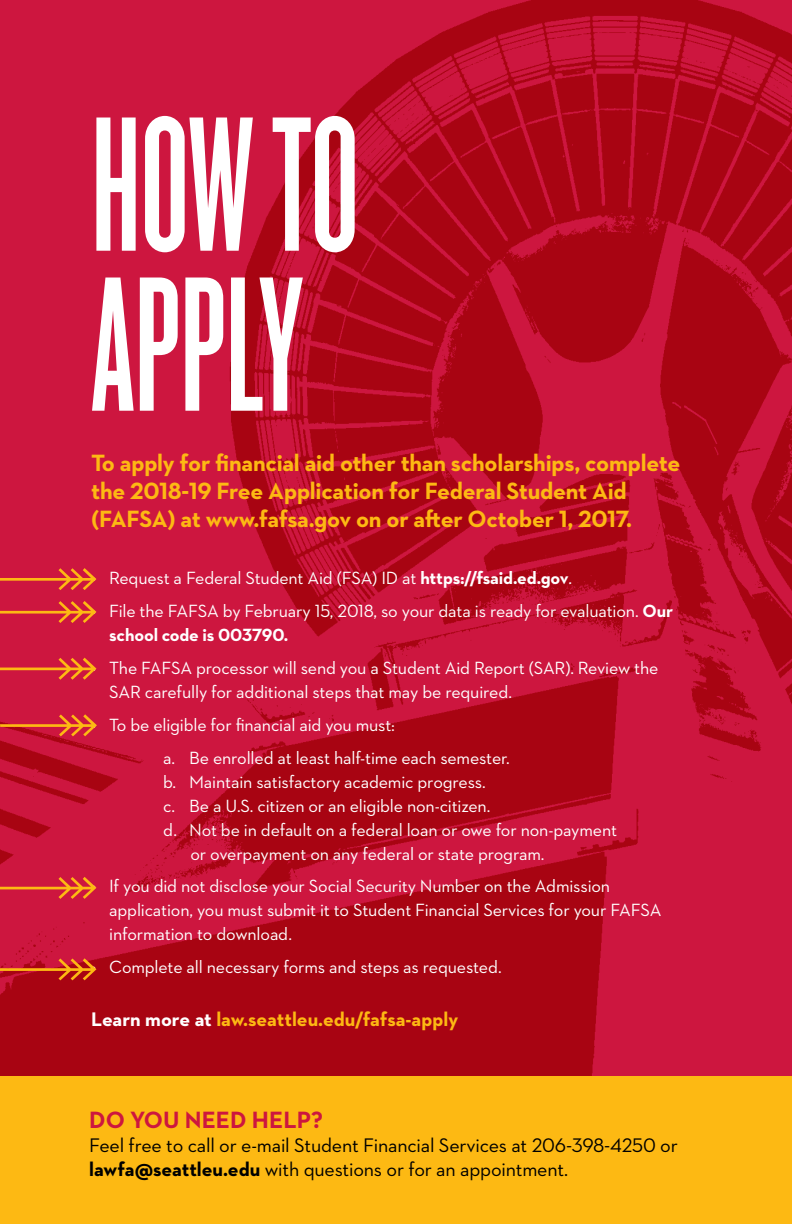
<style>
.page{position:relative;width:792px;height:1224px;background:#fff}
.page>*{position:absolute;margin:0;border:0;box-sizing:border-box;transform-origin:0 0}
.t1{font:200px/160px "Knockout 46 Flyweight";color:#fff}
.t2{font:700 24px/28px "Neutraface 2 Text";letter-spacing:-.01em;color:#fdb913}
.t3{font:700 24px "Neutraface 2 Text";color:#cd163f}
.t4{font:20px/24px "Neutraface 2 Text";letter-spacing:-.01em;color:#000}
.t5{font:700 20px "Neutraface 2 Text";color:#fdb913}
.t6{font:18px/24px "Neutraface 2 Text";letter-spacing:-.01em;color:#fff}
.s1{font-weight:700}
.s2{color:#fff}
</style>
<div class="page">
<div style="left:0;top:1070px;width:792px;height:154px;background:#fdb913"></div>
<img style="left:0;top:0;width:792px;height:1075px">
<svg style="left:0;top:568px;width:96px;height:22px;background:#d73935"></svg>
<svg style="left:0;top:601px;width:96px;height:22px;background:#d73935"></svg>
<svg style="left:0;top:658px;width:96px;height:22px;background:#d73935"></svg>
<svg style="left:0;top:714px;width:97px;height:22px;background:#d43731"></svg>
<svg style="left:0;top:877px;width:96px;height:22px;background:#d73935"></svg>
<svg style="left:0;top:958px;width:96px;height:22px;background:#c73121"></svg>
<h1 class="t1" style="left:91px;top:102px;width:269px">HOW TO<br>APPLY</h1>
<h2 class="t2" style="left:91px;top:448px;width:591px">To apply for financial aid other than scholarships, complete the 2018-19 Free Application for Federal Student Aid (FAFSA) at www.fafsa.gov on or after October 1, 2017.</h2>
<p class="t6" style="left:91px;top:565px;width:482px">• Request a Federal Student Aid (FSA) ID at <span class="s1">https://fsaid.ed.gov</span>.</p>
<p class="t6" style="left:109px;top:598px;width:565px;text-indent:-18px">• File the FAFSA by February 15, 2018, so your data is ready for evaluation. <span class="s1">Our school code is 003790.</span></p>
<p class="t6" style="left:109px;top:655px;width:551px;text-indent:-18px">• The FAFSA processor will send you a Student Aid Report (SAR). Review the<br>SAR carefully for additional steps that may be required.</p>
<p class="t6" style="left:163px;top:708px;width:348px;line-height:33px;text-indent:-72px">• To be eligible for financial aid you must:<br>a. Be enrolled at least half-time each semester.</p>
<p class="t6" style="left:163px;top:769px;width:324px">b. Maintain satisfactory academic progress.</p>
<p class="t6" style="left:163px;top:793px;width:329px">c. Be a U.S. citizen or an eligible non-citizen.</p>
<p class="t6" style="left:163px;top:817px;width:455px">d. Not be in default on a federal loan or owe for non-payment</p>
<p class="t6" style="left:191px;top:841px;width:355px">or overpayment on any federal or state program.</p>
<p class="t6" style="left:109px;top:874px;width:554px;text-indent:-18px">• If you did not disclose your Social Security Number on the Admission application, you must submit it to Student Financial Services for your FAFSA information to download.</p>
<p class="t6" style="left:91px;top:955px;width:412px">• Complete all necessary forms and steps as requested.</p>
<p class="t5" style="left:91px;top:1006px;width:368px"><span class="s2">Learn more at</span> law.seattleu.edu/fafsa-apply</p>
<h2 class="t3" style="left:89px;top:1104px;width:236px">DO YOU NEED HELP?</h2>
<p class="t4" style="left:89px;top:1133px;width:590px">Feel free to call or e-mail Student Financial Services at 206-398-4250 or <span class="s1">lawfa@seattleu.edu</span> with questions or for an appointment.</p>
</div>
